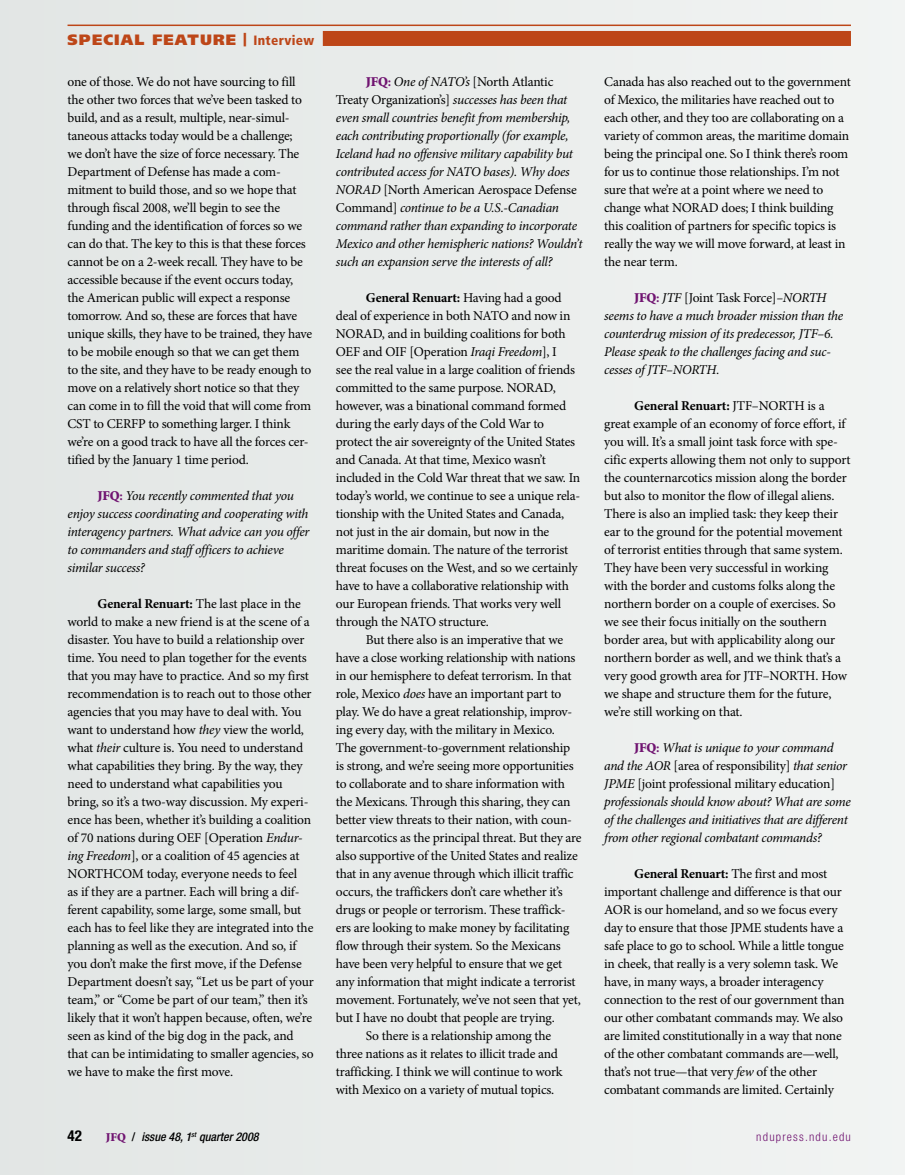
<style>
.page{position:relative;width:905px;height:1175px;background:#fff}
.page>*{position:absolute;margin:0;border:0;box-sizing:border-box;transform-origin:0 0}
.t1{font:900 15px "Frutiger LT Std";letter-spacing:.075em;color:#bd4618}
.t2{font:700 condensed 15px "Helvetica Neue LT Std";color:#000}
.t3{font:13.5px/18px "Minion Pro";letter-spacing:-.015em;color:#000}
.t4{font:italic 13.5px/18px "Minion Pro";letter-spacing:-.025em;color:#000}
.t5{font:italic 500 condensed 12px "Helvetica Neue LT Std";color:#000}
.t6{font:300 condensed 12px "Helvetica Neue LT Std";letter-spacing:.1em;color:#701471}
.s1{font-size:13.5px}
.s2{font-stretch:condensed;font-size:13.5px}
.s3{font-family:"Minion Std";font-weight:900;font-style:normal;color:#701471}
.s4{font-weight:700;font-style:normal;color:#701471}
.s5{font-weight:700}
.s6{font-style:italic}
.s7{font-style:normal}
.s8{font-family:"Minion Std";font-weight:900;font-style:normal;font-stretch:normal;color:#701471}
</style>
<div class="page">
<div style="left:0;top:0;width:904px;height:1174px;background:#e9eceb"></div>
<hr style="left:68px;top:25px;width:782px;height:1px;background:#bd4618">
<div style="left:323px;top:31px;width:527px;height:15px;background:#bd4618"></div>
<p class="t1" style="left:68px;top:31px;width:248px">SPECIAL FEATURE <span class="s1">|</span> <span class="s2">Interview</span></p>
<p class="t3" style="left:68px;top:72px;width:246px">one of those. We do not have sourcing to fill the other two forces that we’ve been tasked to build, and as a result, multiple, near-simul&shy;taneous attacks today would be a challenge;<br>we don’t have the size of force necessary. The Department of Defense has made a com&shy;mitment to build those, and so we hope that through fiscal 2008, we’ll begin to see the funding and the identification of forces so we can do that. The key to this is that these forces cannot be on a 2-week recall. They have to be accessible because if the event occurs today, the American public will expect a response tomorrow. And so, these are forces that have unique skills, they have to be trained, they have to be mobile enough so that we can get them to the site, and they have to be ready enough to move on a relatively short notice so that they can come in to fill the void that will come from CST to CERFP to something larger. I think we’re on a good track to have all the forces cer&shy;tified by the January 1 time period.</p>
<p class="t4" style="left:68px;top:486px;width:243px;text-indent:30px"><span class="s3">JFQ</span><span class="s4">:</span> You recently commented that you enjoy success coordinating and cooperating with interagency partners. What advice can you offer to commanders and staff officers to achieve similar success?</p>
<p class="t3" style="left:68px;top:594px;width:248px;text-indent:30px"><span class="s5">General Renuart:</span> The last place in the world to make a new friend is at the scene of a disaster. You have to build a relationship over time. You need to plan together for the events that you may have to practice. And so my first recommendation is to reach out to those other agencies that you may have to deal with. You want to understand how <span class="s6">they</span> view the world, what <span class="s6">their</span> culture is. You need to understand what capabilities they bring. By the way, they need to understand what capabilities you bring, so it’s a two-way discussion. My experi&shy;ence has been, whether it’s building a coalition of 70 nations during OEF [Operation <span class="s6">Endur&shy;ing Freedom</span>], or a coalition of 45 agencies at NORTHCOM today, everyone needs to feel<br>as if they are a partner. Each will bring a dif&shy;ferent capability, some large, some small, but each has to feel like they are integrated into the planning as well as the execution. And so, if you don’t make the first move, if the Defense Department doesn’t say, “Let us be part of your team,” or “Come be part of our team,” then it’s likely that it won’t happen because, often, we’re seen as kind of the big dog in the pack, and that can be intimidating to smaller agencies, so we have to make the first move.</p>
<p class="t4" style="left:336px;top:72px;width:248px;text-indent:30px"><span class="s3">JFQ</span><span class="s4">:</span> One of NATO’s <span class="s7">[North Atlantic Treaty Organization’s]</span> successes has been that even small countries benefit from membership, each contributing proportionally (for example, Iceland had no offensive military capability but contributed access for NATO bases). Why does NORAD <span class="s7">[North American Aerospace Defense Command]</span> continue to be a U.S.-Canadian command rather than expanding to incorporate Mexico and other hemispheric nations? Wouldn’t such an expansion serve the interests of all?</p>
<p class="t3" style="left:336px;top:288px;width:246px;text-indent:30px"><span class="s5">General Renuart:</span> Having had a good deal of experience in both NATO and now in NORAD, and in building coalitions for both OEF and OIF [Operation <span class="s6">Iraqi Freedom</span>], I<br>see the real value in a large coalition of friends committed to the same purpose. NORAD, however, was a binational command formed during the early days of the Cold War to protect the air sovereignty of the United States and Canada. At that time, Mexico wasn’t included in the Cold War threat that we saw. In today’s world, we continue to see a unique rela&shy;tionship with the United States and Canada, not just in the air domain, but now in the maritime domain. The nature of the terrorist threat focuses on the West, and so we certainly have to have a collaborative relationship with our European friends. That works very well through the NATO structure.</p>
<p class="t3" style="left:366px;top:630px;width:199px">But there also is an imperative that we</p>
<p class="t3" style="left:336px;top:648px;width:241px">have a close working relationship with nations</p>
<p class="t3" style="left:336px;top:666px;width:237px">in our hemisphere to defeat terrorism. In that</p>
<p class="t3" style="left:336px;top:684px;width:227px">role, Mexico <span class="s6">does</span> have an important part to</p>
<p class="t3" style="left:336px;top:702px;width:238px">play. We do have a great relationship, improv-</p>
<p class="t3" style="left:336px;top:720px;width:220px">ing every day, with the military in Mexico.</p>
<p class="t3" style="left:336px;top:738px;width:236px">The government-to-government relationship</p>
<p class="t3" style="left:336px;top:756px;width:239px">is strong, and we’re seeing more opportunities</p>
<p class="t3" style="left:336px;top:774px;width:231px">to collaborate and to share information with</p>
<p class="t3" style="left:336px;top:792px;width:236px">the Mexicans. Through this sharing, they can</p>
<p class="t3" style="left:336px;top:810px;width:238px">better view threats to their nation, with coun-</p>
<p class="t3" style="left:336px;top:828px;width:247px">ternarcotics as the principal threat. But they are</p>
<p class="t3" style="left:336px;top:846px;width:243px">also supportive of the United States and realize</p>
<p class="t3" style="left:336px;top:864px;width:239px">that in any avenue through which illicit traffic</p>
<p class="t3" style="left:336px;top:882px;width:228px">occurs, the traffickers don’t care whether it’s</p>
<p class="t3" style="left:336px;top:900px;width:231px">drugs or people or terrorism. These traffick-</p>
<p class="t3" style="left:336px;top:918px;width:235px">ers are looking to make money by facilitating</p>
<p class="t3" style="left:336px;top:936px;width:226px">flow through their system. So the Mexicans</p>
<p class="t3" style="left:336px;top:954px;width:228px">have been very helpful to ensure that we get</p>
<p class="t3" style="left:336px;top:972px;width:241px">any information that might indicate a terrorist</p>
<p class="t3" style="left:336px;top:990px;width:246px">movement. Fortunately, we’ve not seen that yet,</p>
<p class="t3" style="left:336px;top:1008px;width:220px">but I have no doubt that people are trying.</p>
<p class="t3" style="left:366px;top:1026px;width:187px">So there is a relationship among the</p>
<p class="t3" style="left:336px;top:1044px;width:223px">three nations as it relates to illicit trade and</p>
<p class="t3" style="left:336px;top:1062px;width:228px">trafficking. I think we will continue to work</p>
<p class="t3" style="left:336px;top:1080px;width:220px">with Mexico on a variety of mutual topics.</p>
<p class="t3" style="left:604px;top:72px;width:248px">Canada has also reached out to the government of Mexico, the militaries have reached out to each other, and they too are collaborating on a variety of common areas, the maritime domain being the principal one. So I think there’s room for us to continue those relationships. I’m not sure that we’re at a point where we need to change what NORAD does; I think building this coalition of partners for specific topics is really the way we will move forward, at least in the near term.</p>
<p class="t4" style="left:604px;top:288px;width:240px;text-indent:30px"><span class="s3">JFQ</span><span class="s4">:</span> JTF <span class="s7">[Joint Task Force]</span>–NORTH seems to have a much broader mission than the counterdrug mission of its predecessor, JTF–6.<br>Please speak to the challenges facing and suc&shy;cesses of JTF–NORTH.</p>
<p class="t3" style="left:604px;top:396px;width:248px;text-indent:30px"><span class="s5">General Renuart:</span> JTF–NORTH is a great example of an economy of force effort, if you will. It’s a small joint task force with spe&shy;cific experts allowing them not only to support the counternarcotics mission along the border but also to monitor the flow of illegal aliens.<br>There is also an implied task: they keep their ear to the ground for the potential movement of terrorist entities through that same system.<br>They have been very successful in working with the border and customs folks along the northern border on a couple of exercises. So we see their focus initially on the southern border area, but with applicability along our northern border as well, and we think that’s a very good growth area for JTF–NORTH. How we shape and structure them for the future, we’re still working on that.</p>
<p class="t4" style="left:604px;top:738px;width:248px;text-indent:30px"><span class="s3">JFQ</span><span class="s4">:</span> What is unique to your command and the AOR <span class="s7">[area of responsibility]</span> that senior JPME <span class="s7">[joint professional military education] </span>professionals should know about? What are some of the challenges and initiatives that are different from other regional combatant commands?</p>
<p class="t3" style="left:604px;top:864px;width:242px;text-indent:30px"><span class="s5">General Renuart:</span> The first and most important challenge and difference is that our AOR is our homeland, and so we focus every day to ensure that those JPME students have a safe place to go to school. While a little tongue in cheek, that really is a very solemn task. We have, in many ways, a broader interagency connection to the rest of our government than our other combatant commands may. We also are limited constitutionally in a way that none of the other combatant commands are—well, that’s not true—that very <span class="s6">few</span> of the other combatant commands are limited. Certainly</p>
<p class="t2" style="left:68px;top:1126px;width:16px">42</p>
<p class="t5" style="left:106px;top:1129px;width:154px"><span class="s8">JFQ</span> <span class="s7">/</span> issue 48, 1<sup>st</sup> quarter 2008</p>
<p class="t6" style="left:756px;top:1129px;width:96px">ndupress.ndu.edu</p>
</div>
